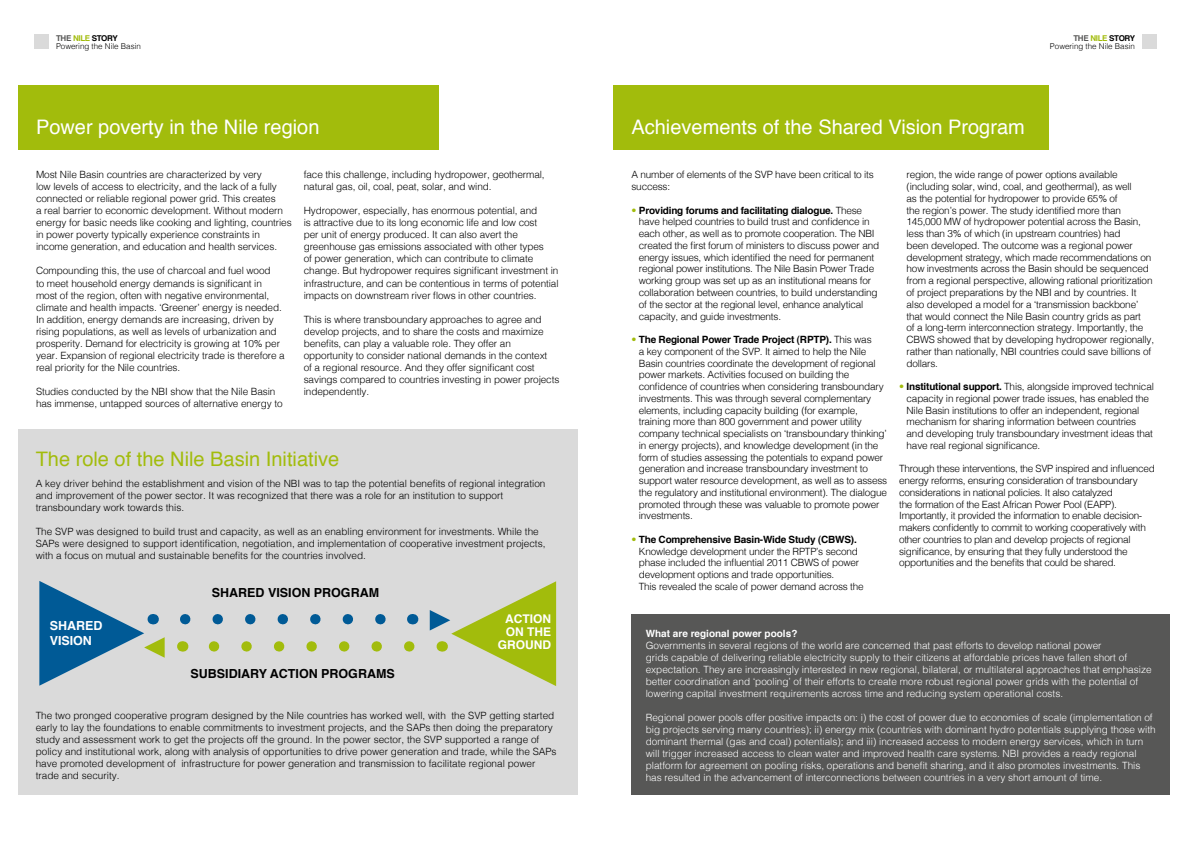
<style>
.page{position:relative;width:1191px;height:842px;background:#fff}
.page>*{position:absolute;margin:0;border:0;box-sizing:border-box;transform-origin:0 0}
.t1{font:20px "Helvetica";color:#fff}
.t2{font:20px "Helvetica";color:#a2bc0c}
.t3{font:700 12.5px "Helvetica";color:#000}
.t4{font:700 12.5px/15px "Helvetica";color:#fff}
.t5{font:700 12px/13px "Helvetica";color:#fff;text-align:right}
.t6{font:300 10px/11.7px "Helvetica";letter-spacing:-.02em;color:#000}
.t7{font:300 10px/12px "Helvetica";color:#fff}
.t8{font:300 10px/12px "Helvetica";color:#000}
.t9{font:700 10px "Helvetica";color:#fff}
.t10{font:300 8px/8.3px "Helvetica";color:#000;text-align:right}
.s1{font-weight:700;color:#575756}
.s2{font-weight:700;color:#a2bc0c}
.s3{font-weight:700}
.s4{color:#a2bc0c}
</style>
<div class="page">
<div style="left:1142px;top:34px;width:14px;height:15px;background:#dadada"></div>
<div style="left:34px;top:34px;width:15px;height:15px;background:#dadada"></div>
<div style="left:18px;top:429px;width:559px;height:366px;background:#dadada"></div>
<div style="left:18px;top:86px;width:421px;height:64px;background:#a2bc0c"></div>
<svg style="left:208px;top:641px;width:201px;height:11px"></svg>
<svg style="left:185px;top:614px;width:201px;height:10px"></svg>
<svg style="left:39px;top:581px;width:126px;height:105px"></svg>
<svg style="left:430px;top:581px;width:126px;height:105px"></svg>
<div style="left:613px;top:86px;width:436px;height:64px;background:#a2bc0c"></div>
<div style="left:631px;top:615px;width:538px;height:180px;background:#575756"></div>
<p class="t10" style="left:56px;top:33px;width:86px;text-align:left"><span class="s1">THE</span> <span class="s2">NILE</span> <span class="s3">STORY<br></span>Powering the Nile Basin</p>
<h1 class="t1" style="left:36px;top:113px;width:285px">Power poverty in the Nile region</h1>
<p class="t6" style="left:304px;top:168px;width:242px;line-height:12px">face this challenge, including hydropower, geothermal, natural gas, oil, coal, peat, solar, and wind.</p>
<p class="t6" style="left:304px;top:204px;width:256px;line-height:12px">Hydropower, especially, has enormous potential, and<br>is attractive due to its long economic life and low cost<br>per unit of energy produced. It can also avert the greenhouse gas emissions associated with other types<br>of power generation, which can contribute to climate change. But hydropower requires significant investment in infrastructure, and can be contentious in terms of potential impacts on downstream river flows in other countries.</p>
<p class="t6" style="left:304px;top:312px;width:257px;line-height:12px">This is where transboundary approaches to agree and develop projects, and to share the costs and maximize benefits, can play a valuable role. They offer an opportunity to consider national demands in the context<br>of a regional resource. And they offer significant cost savings compared to countries investing in power projects independently.</p>
<p class="t6" style="left:36px;top:168px;width:257px;line-height:12px">Most Nile Basin countries are characterized by very<br>low levels of access to electricity, and the lack of a fully connected or reliable regional power grid. This creates<br>a real barrier to economic development. Without modern energy for basic needs like cooking and lighting, countries in power poverty typically experience constraints in income generation, and education and health services.</p>
<p class="t6" style="left:36px;top:264px;width:250px;line-height:12px">Compounding this, the use of charcoal and fuel wood<br>to meet household energy demands is significant in most of the region, often with negative environmental, climate and health impacts. ‘Greener’ energy is needed.<br>In addition, energy demands are increasing, driven by rising populations, as well as levels of urbanization and prosperity. Demand for electricity is growing at 10% per year. Expansion of regional electricity trade is therefore a real priority for the Nile countries.</p>
<p class="t6" style="left:36px;top:384px;width:248px;line-height:12px">Studies conducted by the NBI show that the Nile Basin has immense, untapped sources of alternative energy to</p>
<h1 class="t2" style="left:36px;top:446px;width:305px">The role of the Nile Basin Initiative</h1>
<p class="t8" style="left:36px;top:477px;width:511px">A key driver behind the establishment and vision of the NBI was to tap the potential benefits of regional integration and improvement of the power sector. It was recognized that there was a role for an institution to support transboundary work towards this.</p>
<p class="t8" style="left:36px;top:525px;width:511px">The SVP was designed to build trust and capacity, as well as an enabling environment for investments. While the<br>SAPs were designed to support identification, negotiation, and implementation of cooperative investment projects, with a focus on mutual and sustainable benefits for the countries involved.</p>
<p class="t3" style="left:212px;top:584px;width:169px">SHARED VISION PROGRAM</p>
<p class="t4" style="left:50px;top:619px;width:54px">SHARED<br>VISION</p>
<p class="t5" style="left:498px;top:613px;width:55px">ACTION<br>ON THE<br>GROUND</p>
<p class="t3" style="left:191px;top:665px;width:206px">SUBSIDIARY ACTION PROGRAMS</p>
<p class="t8" style="left:36px;top:709px;width:522px">The two pronged cooperative program designed by the Nile countries has worked well, with the SVP getting started early to lay the foundations to enable commitments to investment projects, and the SAPs then doing the preparatory study and assessment work to get the projects off the ground. In the power sector, the SVP supported a range of policy and institutional work, along with analysis of opportunities to drive power generation and trade, while the SAPs have promoted development of infrastructure for power generation and transmission to facilitate regional power trade and security.</p>
<p class="t10" style="left:1050px;top:33px;width:87px"><span class="s1">THE</span> <span class="s2">NILE</span> <span class="s3">STORY<br></span>Powering the Nile Basin</p>
<h1 class="t1" style="left:631px;top:113px;width:395px">Achievements of the Shared Vision Program</h1>
<p class="t6" style="left:906px;top:168px;width:249px">region, the wide range of power options available (including solar, wind, coal, and geothermal), as well<br>as the potential for hydropower to provide 65% of<br>the region’s power. The study identified more than 145,000 MW of hydropower potential across the Basin, less than 3% of which (in upstream countries) had<br>been developed. The outcome was a regional power development strategy, which made recommendations on how investments across the Basin should be sequenced from a regional perspective, allowing rational prioritization of project preparations by the NBI and by countries. It also developed a model for a ‘transmission backbone’ that would connect the Nile Basin country grids as part<br>of a long-term interconnection strategy. Importantly, the CBWS showed that by developing hydropower regionally, rather than nationally, NBI countries could save billions of dollars.</p>
<p class="t6" style="left:906px;top:380px;width:249px;text-indent:-7px"><span class="s4">•</span> <span class="s3">Institutional support.</span> This, alongside improved technical capacity in regional power trade issues, has enabled the Nile Basin institutions to offer an independent, regional mechanism for sharing information between countries and developing truly transboundary investment ideas that have real regional significance.</p>
<p class="t6" style="left:899px;top:462px;width:257px">Through these interventions, the SVP inspired and influenced energy reforms, ensuring consideration of transboundary considerations in national policies. It also catalyzed<br>the formation of the East African Power Pool (EAPP).<br>Importantly, it provided the information to enable decision&shy;makers confidently to commit to working cooperatively with other countries to plan and develop projects of regional significance, by ensuring that they fully understood the opportunities and the benefits that could be shared.</p>
<p class="t6" style="left:631px;top:168px;width:244px">A number of elements of the SVP have been critical to its success:</p>
<p class="t6" style="left:639px;top:204px;width:242px;text-indent:-7px"><span class="s4">•</span> <span class="s3">Providing forums and facilitating dialogue.</span> These have helped countries to build trust and confidence in each other, as well as to promote cooperation. The NBI created the first forum of ministers to discuss power and energy issues, which identified the need for permanent regional power institutions. The Nile Basin Power Trade working group was set up as an institutional means for collaboration between countries, to build understanding of the sector at the regional level, enhance analytical capacity, and guide investments.</p>
<p class="t6" style="left:639px;top:333px;width:250px;text-indent:-7px"><span class="s4">•</span> <span class="s3">The Regional Power Trade Project (RPTP).</span> This was<br>a key component of the SVP. It aimed to help the Nile Basin countries coordinate the development of regional power markets. Activities focused on building the confidence of countries when considering transboundary investments. This was through several complementary elements, including capacity building (for example, training more than 800 government and power utility company technical specialists on ‘transboundary thinking’ in energy projects), and knowledge development (in the form of studies assessing the potentials to expand power generation and increase transboundary investment to support water resource development, as well as to assess the regulatory and institutional environment). The dialogue promoted through these was valuable to promote power investments.</p>
<p class="t6" style="left:639px;top:533px;width:226px;text-indent:-7px"><span class="s4">•</span> <span class="s3">The Comprehensive Basin-Wide Study (CBWS).<br></span>Knowledge development under the RPTP’s second phase included the influential 2011 CBWS of power development options and trade opportunities.<br>This revealed the scale of power demand across the</p>
<p class="t9" style="left:645px;top:626px;width:153px">What are regional power pools?</p>
<p class="t7" style="left:645px;top:638px;width:507px">Governments in several regions of the world are concerned that past efforts to develop national power<br>grids capable of delivering reliable electricity supply to their citizens at affordable prices have fallen short of expectation. They are increasingly interested in new regional, bilateral, or multilateral approaches that emphasize better coordination and ‘pooling’ of their efforts to create more robust regional power grids with the potential of lowering capital investment requirements across time and reducing system operational costs.</p>
<p class="t7" style="left:645px;top:710px;width:511px">Regional power pools offer positive impacts on: i) the cost of power due to economies of scale (implementation of big projects serving many countries); ii) energy mix (countries with dominant hydro potentials supplying those with dominant thermal (gas and coal) potentials); and iii) increased access to modern energy services, which in turn will trigger increased access to clean water and improved health care systems. NBI provides a ready regional platform for agreement on pooling risks, operations and benefit sharing, and it also promotes investments. This has resulted in the advancement of interconnections between countries in a very short amount of time.</p>
</div>
